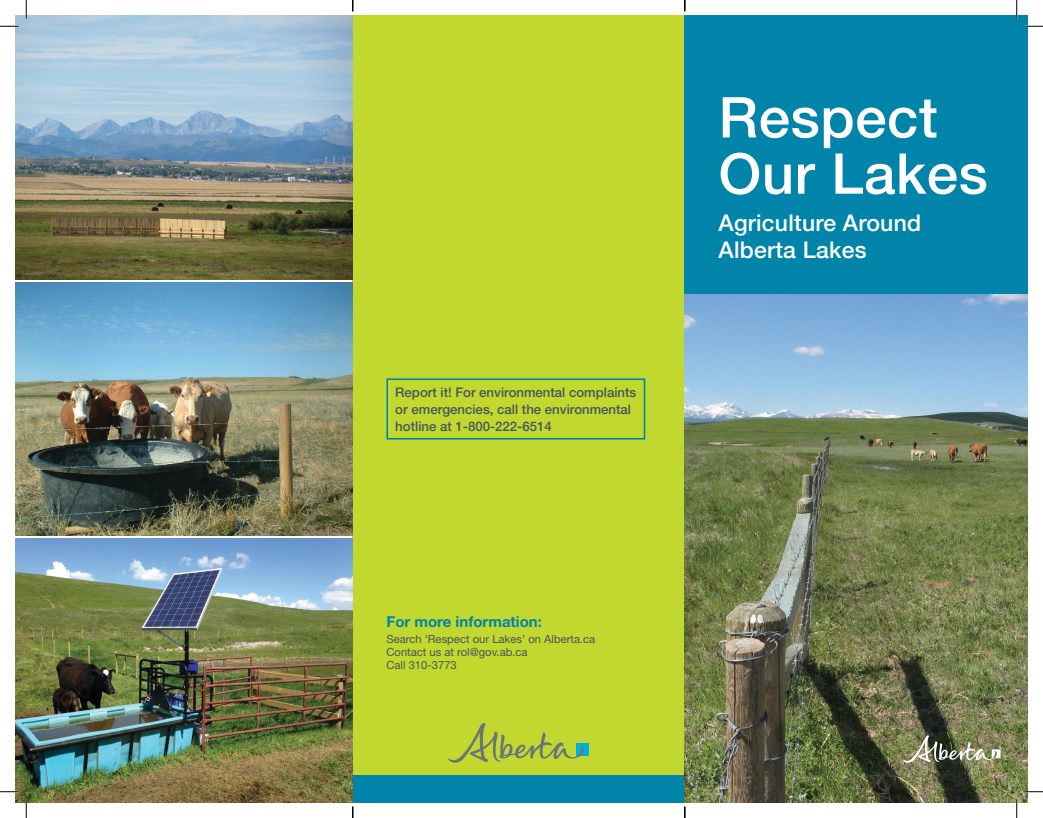
<style>
.page{position:relative;width:1043px;height:818px;background:#fff}
.page>*{position:absolute;margin:0;border:0;box-sizing:border-box;transform-origin:0 0}
.Respect_Our_Lakes{font:500 56.25px/56.2px "Helvetica Neue";letter-spacing:.01em;color:#fff}
.Brochure_Title{font:500 23px/26.2px "Helvetica Neue";letter-spacing:.01em;color:#fff}
.Head{font:700 15px "Helvetica Neue LT Std";color:#0084aa}
.Body_Text{font:500 13.25px/17px "Helvetica Neue LT Std";color:#465560}
.Body_Text-2{font:11.25px/13.1px "Helvetica Neue LT Std";color:#465560}
</style>
<div class="page">
<div style="left:352px;top:15px;width:332px;height:763px;background:#c2d82e"></div>
<div style="left:352px;top:775px;width:332px;height:27px;background:#0084aa"></div>
<img style="left:684px;top:294px;width:344px;height:508px">
<div style="left:684px;top:15px;width:344px;height:279px;background:#0084aa"></div>
<img style="left:903px;top:735px;width:97px;height:27px">
<div style="left:576px;top:743px;width:13px;height:13px;background:#00afdb"></div>
<svg style="left:448px;top:723px;width:136px;height:39px"></svg>
<img style="left:15px;top:282px;width:337px;height:253px">
<img style="left:15px;top:538px;width:337px;height:264px">
<img style="left:15px;top:15px;width:337px;height:264px">
<div style="left:386px;top:378px;width:259px;height:61px;border:2px solid #0084aa"></div>
<svg style="left:0;top:25px;width:19px;height:2px"></svg>
<svg style="left:1024px;top:25px;width:18px;height:2px"></svg>
<svg style="left:0;top:790px;width:19px;height:2px"></svg>
<svg style="left:1024px;top:790px;width:18px;height:2px"></svg>
<svg style="left:25px;top:0;width:2px;height:19px"></svg>
<svg style="left:25px;top:799px;width:2px;height:19px"></svg>
<svg style="left:1015px;top:0;width:2px;height:19px"></svg>
<svg style="left:1015px;top:799px;width:2px;height:19px"></svg>
<svg style="left:352px;top:806px;width:1px;height:12px"></svg>
<svg style="left:684px;top:806px;width:1px;height:12px"></svg>
<p class="Body_Text" style="left:395px;top:383px;width:242px">Report it! For environmental complaints or emergencies, call the environmental hotline at 1-800-222-6514</p>
<p class="Head" style="left:386px;top:612px;width:157px">For more information:</p>
<p class="Body_Text-2" style="left:386px;top:632px;width:210px">Search ‘Respect our Lakes’ on Alberta.ca<br>Contact us at rol@gov.ab.ca<br>Call 310-3773</p>
<p class="Respect_Our_Lakes" style="left:718px;top:85px;width:271px">Respect<br>Our Lakes</p>
<p class="Brochure_Title" style="left:718px;top:208px;width:204px">Agriculture Around<br>Alberta Lakes</p>
</div>
